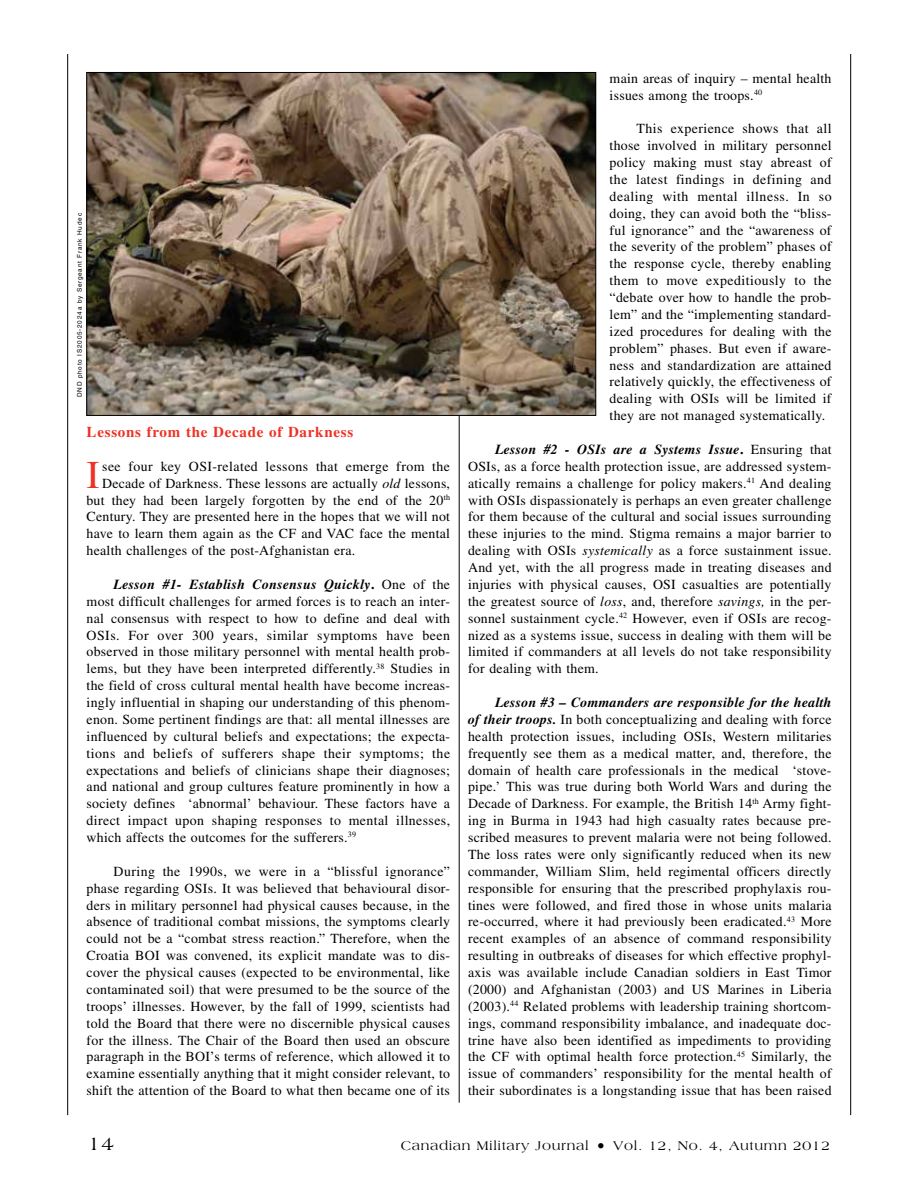
<style>
.page{position:relative;width:918px;height:1188px;background:#fff}
.page>*{position:absolute;margin:0;border:0;box-sizing:border-box;transform-origin:0 0}
.t1{font:39.3px "Times LT Std";color:#ee3124}
.t2{font:19.5px "Americana Std";color:#000}
.t3{font:700 15px "Times LT Std";letter-spacing:.05em;color:#ee3124}
.t4{font:13.8px/16.8px "Times LT Std";letter-spacing:.015em;color:#000;text-align:justify}
.t5{font:13.5px "Americana Std";letter-spacing:.05em;color:#000}
.t6{font:6.3px "Helvetica LT Std";letter-spacing:.125em;color:#000}
.s1{font-style:italic}
.s2{font-weight:700;font-style:italic}
.s3{font-weight:700}
.s4{font-size:16.5px}
</style>
<div class="page">
<hr style="left:850px;top:54px;width:1px;height:1061px;background:#000">
<hr style="left:67px;top:54px;width:1px;height:1061px;background:#000">
<hr style="left:459px;top:73px;width:1px;height:1030px;background:#000">
<img style="left:88px;top:74px;width:506px;height:340px">
<p class="t6" style="left:76px;top:397px;width:185px;rotate:-90deg">DND photo IS2005-2024a by Sergeant Frank Hudec</p>
<p class="t3" style="left:87px;top:423px;width:268px">Lessons from the Decade of Darkness</p>
<p class="t1" style="left:87px;top:452px;width:15px">I</p>
<p class="t4" style="left:102px;top:458px;width:349px">see four key OSI-related lessons that emerge from the</p>
<p class="t4" style="left:102px;top:475px;width:349px">Decade of Darkness. These lessons are actually <span class="s1">old</span> lessons,</p>
<p class="t4" style="left:87px;top:492px;width:365px">but they had been largely forgotten by the end of the 20<sup>th</sup></p>
<p class="t4" style="left:87px;top:508px;width:365px">Century. They are presented here in the hopes that we will not</p>
<p class="t4" style="left:87px;top:525px;width:365px">have to learn them again as the CF and VAC face the mental</p>
<p class="t4" style="left:87px;top:542px;width:270px">health challenges of the post-Afghanistan era.</p>
<p class="t4" style="left:87px;top:576px;width:365px;text-indent:27px"><span class="s2">Lesson #1- Establish Consensus Quickly</span><span class="s3">.</span> One of the most difficult challenges for armed forces is to reach an inter&shy;nal consensus with respect to how to define and deal with OSIs. For over 300 years, similar symptoms have been observed in those military personnel with mental health prob&shy;lems, but they have been interpreted differently.<sup>38</sup> Studies in the field of cross cultural mental health have become increas&shy;ingly influential in shaping our understanding of this phenom&shy;enon. Some pertinent findings are that: all mental illnesses are influenced by cultural beliefs and expectations; the expecta&shy;tions and beliefs of sufferers shape their symptoms; the expectations and beliefs of clinicians shape their diagnoses; and national and group cultures feature prominently in how a society defines ‘abnormal’ behaviour. These factors have a direct impact upon shaping responses to mental illnesses, which affects the outcomes for the sufferers.<sup>39</sup></p>
<p class="t4" style="left:87px;top:863px;width:365px;text-indent:27px">During the 1990s, we were in a “blissful ignorance” phase regarding OSIs. It was believed that behavioural disor&shy;ders in military personnel had physical causes because, in the absence of traditional combat missions, the symptoms clearly could not be a “combat stress reaction.” Therefore, when the Croatia BOI was convened, its explicit mandate was to dis&shy;cover the physical causes (expected to be environmental, like contaminated soil) that were presumed to be the source of the troops’ illnesses. However, by the fall of 1999, scientists had told the Board that there were no discernible physical causes for the illness. The Chair of the Board then used an obscure paragraph in the BOI’s terms of reference, which allowed it to examine essentially anything that it might consider relevant, to shift the attention of the Board to what then became one of its</p>
<p class="t4" style="left:610px;top:70px;width:223px">main areas of inquiry – mental health issues among the troops.<sup>40</sup></p>
<p class="t4" style="left:610px;top:120px;width:224px;text-indent:27px">This experience shows that all those involved in military personnel policy making must stay abreast of the latest findings in defining and dealing with mental illness. In so doing, they can avoid both the “bliss&shy;ful ignorance” and the “awareness of the severity of the problem” phases of the response cycle, thereby enabling them to move expeditiously to the “debate over how to handle the prob&shy;lem” and the “implementing standard&shy;ized procedures for dealing with the problem” phases. But even if aware&shy;ness and standardization are attained relatively quickly, the effectiveness of dealing with OSIs will be limited if they are not managed systematically.</p>
<p class="t4" style="left:468px;top:441px;width:365px;text-indent:27px"><span class="s2">Lesson #2 - OSIs are a Systems Issue</span><span class="s3">.</span> Ensuring that OSIs, as a force health protection issue, are addressed system&shy;atically remains a challenge for policy makers.<sup>41</sup> And dealing with OSIs dispassionately is perhaps an even greater challenge for them because of the cultural and social issues surrounding these injuries to the mind. Stigma remains a major barrier to dealing with OSIs <span class="s1">systemically</span> as a force sustainment issue.<br>And yet, with the all progress made in treating diseases and injuries with physical causes, OSI casualties are potentially the greatest source of <span class="s1">loss</span>, and, therefore <span class="s1">savings,</span> in the per&shy;sonnel sustainment cycle.<sup>42</sup> However, even if OSIs are recog&shy;nized as a systems issue, success in dealing with them will be limited if commanders at all levels do not take responsibility for dealing with them.</p>
<p class="t4" style="left:468px;top:694px;width:365px;text-indent:27px"><span class="s2">Lesson #3 – Commanders are responsible for the health of their troops.</span> In both conceptualizing and dealing with force health protection issues, including OSIs, Western militaries frequently see them as a medical matter, and, therefore, the domain of health care professionals in the medical ‘stove&shy;pipe.’ This was true during both World Wars and during the Decade of Darkness. For example, the British 14<sup>th</sup> Army fight&shy;ing in Burma in 1943 had high casualty rates because pre&shy;scribed measures to prevent malaria were not being followed.<br>The loss rates were only significantly reduced when its new commander, William Slim, held regimental officers directly responsible for ensuring that the prescribed prophylaxis rou&shy;tines were followed, and fired those in whose units malaria re-occurred, where it had previously been eradicated.<sup>43</sup> More recent examples of an absence of command responsibility resulting in outbreaks of diseases for which effective prophyl&shy;axis was available include Canadian soldiers in East Timor (2000) and Afghanistan (2003) and US Marines in Liberia (2003).<sup>44</sup> Related problems with leadership training shortcom&shy;ings, command responsibility imbalance, and inadequate doc&shy;trine have also been identified as impediments to providing the CF with optimal health force protection.<sup>45</sup> Similarly, the issue of commanders’ responsibility for the mental health of their subordinates is a longstanding issue that has been raised</p>
<p class="t2" style="left:88px;top:1132px;width:28px">14</p>
<p class="t5" style="left:401px;top:1138px;width:431px">Canadian Military Journal <span class="s4">•</span> Vol. 12, No. 4, Autumn 2012</p>
</div>
